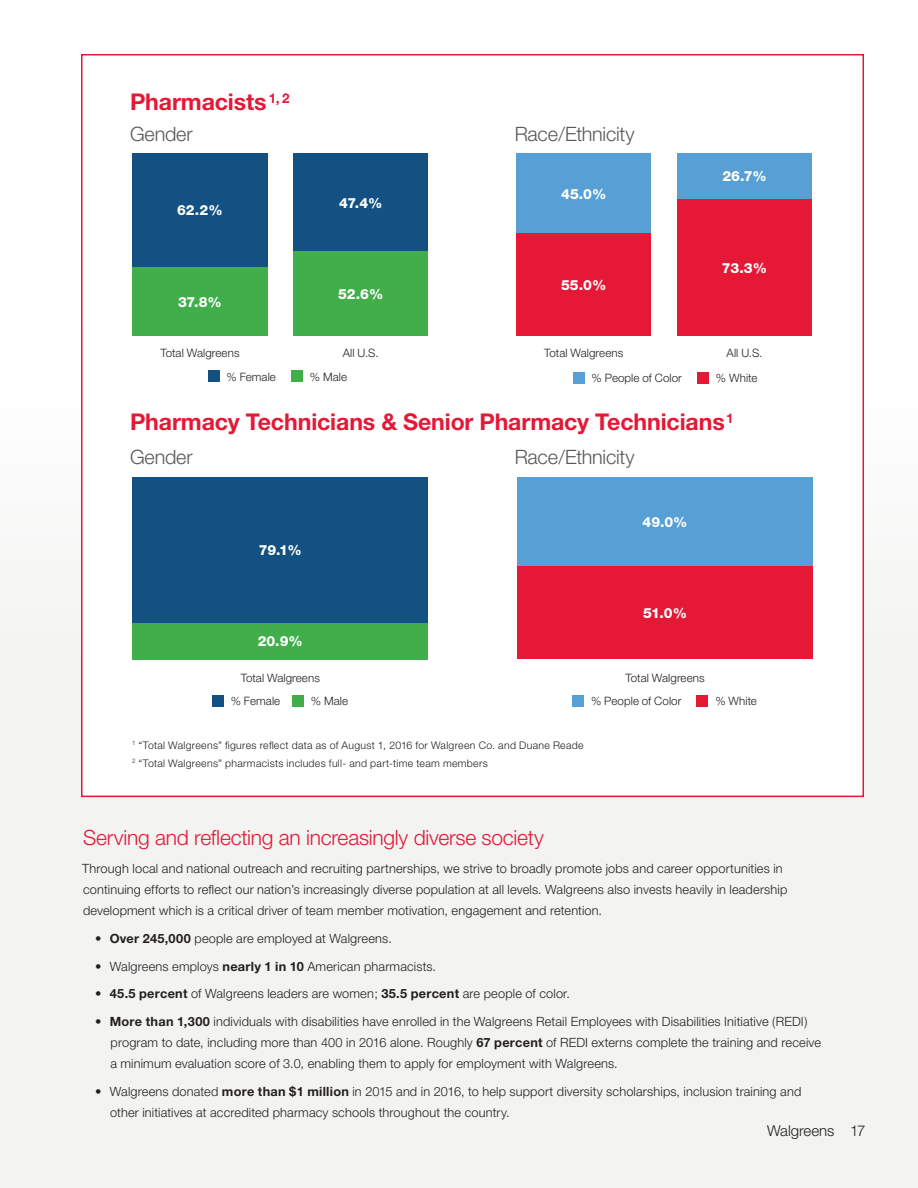
<style>
.page{position:relative;width:918px;height:1188px;background:#fff}
.page>*{position:absolute;margin:0;border:0;box-sizing:border-box;transform-origin:0 0}
.t1{font:700 23.1px "Helvetica Neue";letter-spacing:-.005em;color:#e51836}
.t2{font:300 21px "Helvetica Neue";letter-spacing:-.015em;color:#e51836}
.t3{font:300 19.8px "Helvetica Neue";letter-spacing:-.01em;color:#57585a}
.t4{font:300 15px "Helvetica Neue";letter-spacing:-.005em;color:#231f20}
.t5{font:800 14.1px "Helvetica Neue";letter-spacing:-.005em;color:#fff}
.t6{font:300 12.75px/21px "Helvetica Neue";letter-spacing:.01em;color:#231f20}
.t7{font:300 11.55px/23.5px "Helvetica Neue";letter-spacing:.005em;color:#231f20}
.t8{font:300 10.5px/18px "Helvetica Neue";letter-spacing:.03em;color:#231f20}
.s1{font-weight:700}
</style>
<div class="page">
<div style="left:0;top:326px;width:918px;height:862px;background:#f3f3f2"></div>
<div style="left:81px;top:54px;width:783px;height:743px;background:#fff;border:2px solid #e51836"></div>
<div style="left:132px;top:153px;width:135px;height:114px;background:#125181"></div>
<div style="left:132px;top:267px;width:135px;height:69px;background:#40ae49"></div>
<div style="left:293px;top:153px;width:135px;height:99px;background:#125181"></div>
<div style="left:293px;top:251px;width:135px;height:85px;background:#40ae49"></div>
<div style="left:516px;top:154px;width:135px;height:80px;background:#56a0d5"></div>
<div style="left:516px;top:234px;width:135px;height:102px;background:#e51836"></div>
<div style="left:573px;top:372px;width:12px;height:11px;background:#56a0d5"></div>
<div style="left:697px;top:372px;width:11px;height:11px;background:#e51836"></div>
<div style="left:208px;top:371px;width:11px;height:11px;background:#125181"></div>
<div style="left:292px;top:371px;width:11px;height:11px;background:#40ae49"></div>
<div style="left:517px;top:566px;width:296px;height:93px;background:#e51836"></div>
<div style="left:132px;top:477px;width:296px;height:146px;background:#125181"></div>
<div style="left:132px;top:623px;width:296px;height:36px;background:#40ae49"></div>
<div style="left:212px;top:695px;width:12px;height:11px;background:#125181"></div>
<div style="left:293px;top:695px;width:11px;height:11px;background:#40ae49"></div>
<div style="left:517px;top:477px;width:296px;height:89px;background:#56a0d5"></div>
<div style="left:573px;top:695px;width:11px;height:11px;background:#56a0d5"></div>
<div style="left:697px;top:695px;width:11px;height:11px;background:#e51836"></div>
<div style="left:677px;top:154px;width:135px;height:45px;background:#56a0d5"></div>
<div style="left:677px;top:199px;width:135px;height:137px;background:#e51836"></div>
<p class="t1" style="left:130px;top:88px;width:161px">Pharmacists <sup>1,</sup> <sup>2</sup></p>
<p class="t3" style="left:130px;top:122px;width:64px">Gender</p>
<p class="t3" style="left:515px;top:122px;width:121px">Race/Ethnicity</p>
<p class="t5" style="left:177px;top:202px;width:47px">62.2%</p>
<p class="t5" style="left:178px;top:293px;width:45px">37.8%</p>
<p class="t5" style="left:339px;top:194px;width:45px">47.4%</p>
<p class="t5" style="left:338px;top:285px;width:47px">52.6%</p>
<p class="t5" style="left:561px;top:185px;width:47px">45.0%</p>
<p class="t5" style="left:561px;top:276px;width:47px">55.0%</p>
<p class="t5" style="left:722px;top:168px;width:46px">26.7%</p>
<p class="t5" style="left:722px;top:259px;width:47px">73.3%</p>
<p class="t7" style="left:160px;top:340px;width:81px">Total Walgreens</p>
<p class="t7" style="left:343px;top:340px;width:37px">All U.S.</p>
<p class="t7" style="left:544px;top:341px;width:81px">Total Walgreens</p>
<p class="t7" style="left:727px;top:341px;width:37px">All U.S.</p>
<p class="t7" style="left:310px;top:365px;width:39px">% Male</p>
<p class="t7" style="left:592px;top:366px;width:92px">% People of Color</p>
<p class="t7" style="left:716px;top:366px;width:43px">% White</p>
<p class="t1" style="left:130px;top:408px;width:605px">Pharmacy Technicians &amp; Senior Pharmacy Technicians<sup>1</sup></p>
<p class="t3" style="left:130px;top:445px;width:64px">Gender</p>
<p class="t3" style="left:515px;top:445px;width:121px">Race/Ethnicity</p>
<p class="t7" style="left:226px;top:365px;width:51px">% Female</p>
<p class="t5" style="left:259px;top:542px;width:44px">79.1%</p>
<p class="t5" style="left:643px;top:513px;width:46px">49.0%</p>
<p class="t5" style="left:258px;top:633px;width:47px">20.9%</p>
<p class="t7" style="left:231px;top:665px;width:91px;text-indent:10px">Total Walgreens % Female</p>
<p class="t7" style="left:311px;top:689px;width:39px">% Male</p>
<p class="t5" style="left:643px;top:604px;width:45px">51.0%</p>
<p class="t7" style="left:591px;top:665px;width:115px;text-indent:34px">Total Walgreens % People of Color</p>
<p class="t7" style="left:715px;top:689px;width:43px">% White</p>
<p class="t8" style="left:132px;top:736px;width:453px"><sup>1</sup> “Total Walgreens” figures reflect data as of August 1, 2016 for Walgreen Co. and Duane Reade<br><sup>2</sup> “Total Walgreens” pharmacists includes full- and part-time team members</p>
<p class="t2" style="left:83px;top:825px;width:462px">Serving and reflecting an increasingly diverse society</p>
<p class="t6" style="left:82px;top:858px;width:707px">Through local and national outreach and recruiting partnerships, we strive to broadly promote jobs and career opportunities in continuing efforts to reflect our nation’s increasingly diverse population at all levels. Walgreens also invests heavily in leadership development which is a critical driver of team member motivation, engagement and retention.</p>
<p class="t6" style="left:95px;top:928px;width:298px">• <span class="s1">Over 245,000</span> people are employed at Walgreens.</p>
<p class="t6" style="left:95px;top:955px;width:342px">• Walgreens employs <span class="s1">nearly 1 in 10</span> American pharmacists.</p>
<p class="t6" style="left:95px;top:983px;width:476px">• <span class="s1">45.5 percent</span> of Walgreens leaders are women; <span class="s1">35.5 percent</span> are people of color.</p>
<p class="t6" style="left:110px;top:1011px;width:712px;text-indent:-15px">• <span class="s1">More than 1,300</span> individuals with disabilities have enrolled in the Walgreens Retail Employees with Disabilities Initiative (REDI) program to date, including more than 400 in 2016 alone. Roughly <span class="s1">67 percent</span> of REDI externs complete the training and receive a minimum evaluation score of 3.0, enabling them to apply for employment with Walgreens.</p>
<p class="t6" style="left:110px;top:1081px;width:693px;text-indent:-15px">• Walgreens donated <span class="s1">more than $1 million</span> in 2015 and in 2016, to help support diversity scholarships, inclusion training and other initiatives at accredited pharmacy schools throughout the country.</p>
<p class="t4" style="left:767px;top:1121px;width:100px">Walgreens 17</p>
</div>
